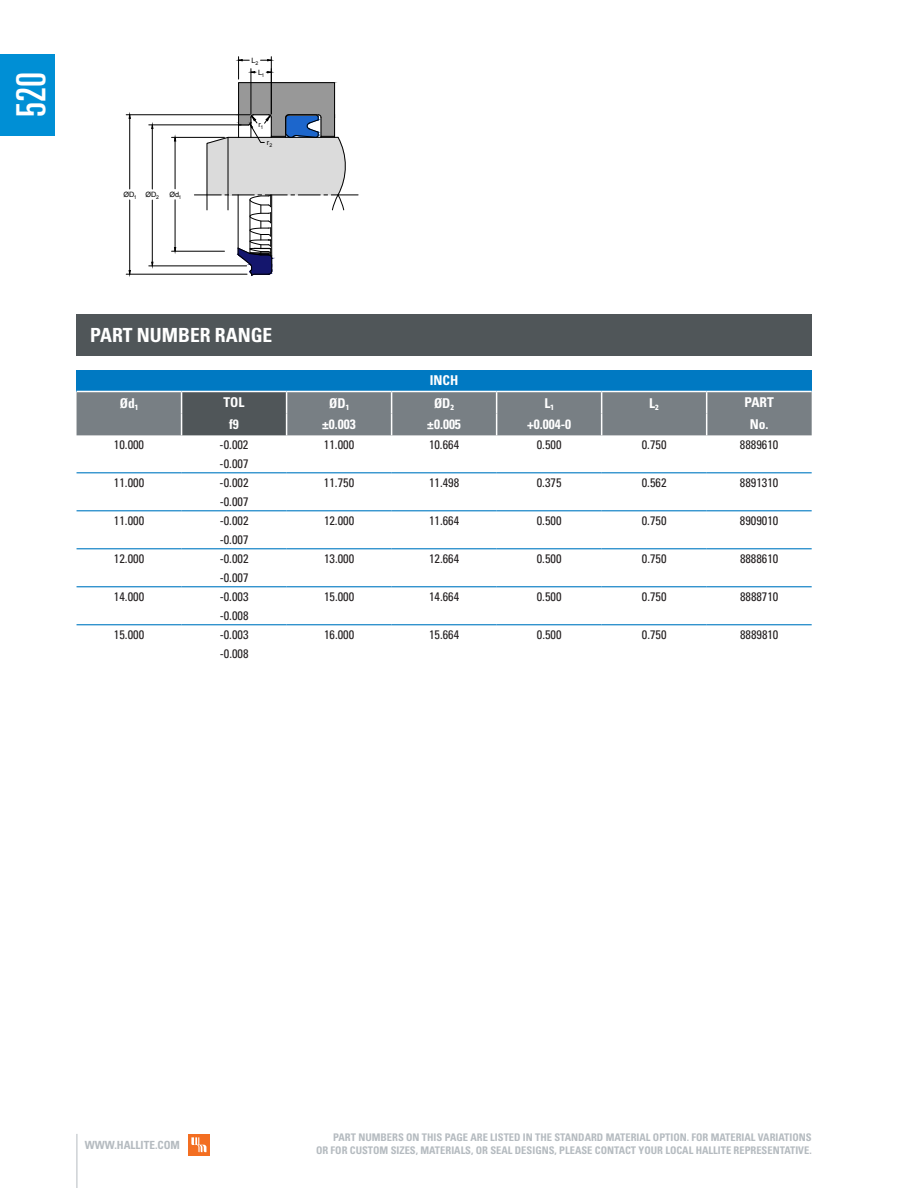
<style>
.page{position:relative;width:918px;height:1188px;background:#fff}
.page>*{position:absolute;margin:0;border:0;box-sizing:border-box;transform-origin:0 0}
.t1{font:ultra-condensed 40.35px "Univers LT Std";color:#fff}
.t2{font:700 condensed 19.5px "Univers LT Std";color:#fff}
.t3{font:700 condensed 13.5px "Univers LT Std";color:#fff}
.t4{font:condensed 12.3px "Univers LT Std";color:#231f20}
.t5{font:700 condensed 11.25px "Univers LT Std";color:#b5bbc0}
.t6{font:700 condensed 10.5px/12.6px "Univers LT Std";color:#b5bbc0;text-align:right}
.t7{font:7.35px "Arial";color:#000}
.s1{font-family:"Myriad Pro"}
</style>
<div class="page">
<div style="left:0;top:54px;width:55px;height:81px;background:#008fd5"></div>
<div style="left:77px;top:370px;width:735px;height:21px;background:#0079c2"></div>
<hr style="left:77px;top:472px;width:105px;height:1px;background:#0079c2">
<hr style="left:182px;top:472px;width:105px;height:1px;background:#0079c2">
<hr style="left:287px;top:472px;width:105px;height:1px;background:#0079c2">
<hr style="left:392px;top:472px;width:105px;height:1px;background:#0079c2">
<hr style="left:497px;top:472px;width:105px;height:1px;background:#0079c2">
<hr style="left:602px;top:472px;width:105px;height:1px;background:#0079c2">
<hr style="left:707px;top:472px;width:105px;height:1px;background:#0079c2">
<hr style="left:77px;top:510px;width:105px;height:1px;background:#0079c2">
<hr style="left:182px;top:510px;width:105px;height:1px;background:#0079c2">
<hr style="left:287px;top:510px;width:105px;height:1px;background:#0079c2">
<hr style="left:392px;top:510px;width:105px;height:1px;background:#0079c2">
<hr style="left:497px;top:510px;width:105px;height:1px;background:#0079c2">
<hr style="left:602px;top:510px;width:105px;height:1px;background:#0079c2">
<hr style="left:707px;top:510px;width:105px;height:1px;background:#0079c2">
<hr style="left:77px;top:548px;width:105px;height:1px;background:#0079c2">
<hr style="left:182px;top:548px;width:105px;height:1px;background:#0079c2">
<hr style="left:287px;top:548px;width:105px;height:1px;background:#0079c2">
<hr style="left:392px;top:548px;width:105px;height:1px;background:#0079c2">
<hr style="left:497px;top:548px;width:105px;height:1px;background:#0079c2">
<hr style="left:602px;top:548px;width:105px;height:1px;background:#0079c2">
<hr style="left:707px;top:548px;width:105px;height:1px;background:#0079c2">
<hr style="left:77px;top:586px;width:105px;height:1px;background:#0079c2">
<hr style="left:182px;top:586px;width:105px;height:1px;background:#0079c2">
<hr style="left:287px;top:586px;width:105px;height:1px;background:#0079c2">
<hr style="left:392px;top:586px;width:105px;height:1px;background:#0079c2">
<hr style="left:497px;top:586px;width:105px;height:1px;background:#0079c2">
<hr style="left:602px;top:586px;width:105px;height:1px;background:#0079c2">
<hr style="left:707px;top:586px;width:105px;height:1px;background:#0079c2">
<hr style="left:77px;top:624px;width:105px;height:1px;background:#0079c2">
<hr style="left:182px;top:624px;width:105px;height:1px;background:#0079c2">
<hr style="left:287px;top:624px;width:105px;height:1px;background:#0079c2">
<hr style="left:392px;top:624px;width:105px;height:1px;background:#0079c2">
<hr style="left:497px;top:624px;width:105px;height:1px;background:#0079c2">
<hr style="left:602px;top:624px;width:105px;height:1px;background:#0079c2">
<hr style="left:707px;top:624px;width:105px;height:1px;background:#0079c2">
<svg style="left:77px;top:392px;width:735px;height:43px;background:#757c81"></svg>
<div style="left:77px;top:315px;width:735px;height:41px;background:#505659"></div>
<hr style="left:126px;top:114px;width:124px;height:1px;background:#000">
<hr style="left:126px;top:274px;width:121px;height:1px;background:#000">
<hr style="left:129px;top:118px;width:1px;height:71px;background:#000">
<hr style="left:129px;top:200px;width:1px;height:71px;background:#000">
<svg style="left:128px;top:114px;width:3px;height:5px"></svg>
<svg style="left:128px;top:270px;width:3px;height:5px"></svg>
<hr style="left:149px;top:125px;width:92px;height:1px;background:#000">
<hr style="left:149px;top:266px;width:98px;height:1px;background:#000">
<hr style="left:152px;top:129px;width:1px;height:60px;background:#000">
<hr style="left:152px;top:200px;width:1px;height:62px;background:#000">
<svg style="left:151px;top:124px;width:3px;height:5px"></svg>
<svg style="left:151px;top:261px;width:3px;height:6px"></svg>
<hr style="left:172px;top:137px;width:52px;height:1px;background:#000">
<hr style="left:172px;top:251px;width:52px;height:1px;background:#000">
<hr style="left:175px;top:141px;width:1px;height:48px;background:#000">
<hr style="left:175px;top:200px;width:1px;height:48px;background:#000">
<svg style="left:194px;top:57px;width:164px;height:219px"></svg>
<hr style="left:77px;top:1134px;width:1px;height:54px;background:#b5bbc0">
<div style="left:188px;top:1134px;width:22px;height:22px;background:#f36e21"></div>
<svg style="left:191px;top:1137px;width:15px;height:15px"></svg>
<h1 class="t1" style="left:8px;top:117px;width:46px;rotate:-90deg">520</h1>
<p class="t7" style="left:123px;top:190px;width:37px">ØD<sub>1</sub> ØD<sub>2</sub></p>
<p class="t7" style="left:169px;top:189px;width:14px">Ød<sub>1</sub></p>
<p class="t7" style="left:251px;top:55px;width:8px">L<sub>2</sub></p>
<p class="t7" style="left:258px;top:67px;width:8px">L<sub>1</sub></p>
<p class="t7" style="left:259px;top:120px;width:6px">r<sub>1</sub></p>
<p class="t7" style="left:267px;top:138px;width:7px">r<sub>2</sub></p>
<h2 class="t2" style="left:90px;top:323px;width:184px">PART NUMBER RANGE</h2>
<p class="t3" style="left:430px;top:372px;width:30px">INCH</p>
<p class="t3" style="left:120px;top:395px;width:20px">Ød<span class="s1">₁</span></p>
<p class="t3" style="left:224px;top:394px;width:22px">TOL</p>
<p class="t3" style="left:329px;top:395px;width:21px">ØD<span class="s1">₁</span></p>
<p class="t3" style="left:434px;top:395px;width:22px">ØD<span class="s1">₂</span></p>
<p class="t3" style="left:545px;top:395px;width:11px">L<span class="s1">₁</span></p>
<p class="t3" style="left:649px;top:395px;width:11px">L<span class="s1">₂</span></p>
<p class="t3" style="left:745px;top:394px;width:31px">PART</p>
<p class="t3" style="left:229px;top:416px;width:11px">f9</p>
<p class="t3" style="left:322px;top:416px;width:35px">±0.003</p>
<p class="t3" style="left:427px;top:416px;width:35px">±0.005</p>
<p class="t3" style="left:527px;top:416px;width:46px">+0.004-0</p>
<p class="t3" style="left:750px;top:416px;width:20px">No.</p>
<p class="t4" style="left:114px;top:437px;width:32px">10.000</p>
<p class="t4" style="left:220px;top:437px;width:30px">-0.002</p>
<p class="t4" style="left:324px;top:437px;width:32px">11.000</p>
<p class="t4" style="left:429px;top:437px;width:32px">10.664</p>
<p class="t4" style="left:537px;top:437px;width:26px">0.500</p>
<p class="t4" style="left:642px;top:437px;width:26px">0.750</p>
<p class="t4" style="left:740px;top:437px;width:40px">8889610</p>
<p class="t4" style="left:220px;top:456px;width:30px">-0.007</p>
<p class="t4" style="left:114px;top:475px;width:32px">11.000</p>
<p class="t4" style="left:220px;top:475px;width:30px">-0.002</p>
<p class="t4" style="left:324px;top:475px;width:32px">11.750</p>
<p class="t4" style="left:429px;top:475px;width:32px">11.498</p>
<p class="t4" style="left:537px;top:475px;width:26px">0.375</p>
<p class="t4" style="left:642px;top:475px;width:26px">0.562</p>
<p class="t4" style="left:740px;top:475px;width:40px">8891310</p>
<p class="t4" style="left:220px;top:494px;width:30px">-0.007</p>
<p class="t4" style="left:114px;top:513px;width:32px">11.000</p>
<p class="t4" style="left:220px;top:513px;width:30px">-0.002</p>
<p class="t4" style="left:324px;top:513px;width:32px">12.000</p>
<p class="t4" style="left:429px;top:513px;width:32px">11.664</p>
<p class="t4" style="left:537px;top:513px;width:26px">0.500</p>
<p class="t4" style="left:642px;top:513px;width:26px">0.750</p>
<p class="t4" style="left:740px;top:513px;width:40px">8909010</p>
<p class="t4" style="left:220px;top:532px;width:30px">-0.007</p>
<p class="t4" style="left:114px;top:551px;width:32px">12.000</p>
<p class="t4" style="left:220px;top:551px;width:30px">-0.002</p>
<p class="t4" style="left:324px;top:551px;width:32px">13.000</p>
<p class="t4" style="left:429px;top:551px;width:32px">12.664</p>
<p class="t4" style="left:537px;top:551px;width:26px">0.500</p>
<p class="t4" style="left:642px;top:551px;width:26px">0.750</p>
<p class="t4" style="left:740px;top:551px;width:40px">8888610</p>
<p class="t4" style="left:220px;top:570px;width:30px">-0.007</p>
<p class="t4" style="left:114px;top:589px;width:32px">14.000</p>
<p class="t4" style="left:220px;top:589px;width:30px">-0.003</p>
<p class="t4" style="left:324px;top:589px;width:32px">15.000</p>
<p class="t4" style="left:429px;top:589px;width:32px">14.664</p>
<p class="t4" style="left:537px;top:589px;width:26px">0.500</p>
<p class="t4" style="left:642px;top:589px;width:26px">0.750</p>
<p class="t4" style="left:740px;top:589px;width:40px">8888710</p>
<p class="t4" style="left:220px;top:608px;width:30px">-0.008</p>
<p class="t4" style="left:114px;top:627px;width:32px">15.000</p>
<p class="t4" style="left:220px;top:627px;width:30px">-0.003</p>
<p class="t4" style="left:324px;top:627px;width:32px">16.000</p>
<p class="t4" style="left:429px;top:627px;width:32px">15.664</p>
<p class="t4" style="left:537px;top:627px;width:26px">0.500</p>
<p class="t4" style="left:642px;top:627px;width:26px">0.750</p>
<p class="t4" style="left:740px;top:627px;width:40px">8889810</p>
<p class="t4" style="left:220px;top:646px;width:30px">-0.008</p>
<p class="t5" style="left:85px;top:1138px;width:97px">WWW.HALLITE.COM</p>
<p class="t6" style="left:316px;top:1131px;width:497px">PART NUMBERS ON THIS PAGE ARE LISTED IN THE STANDARD MATERIAL OPTION. FOR MATERIAL VARIATIONS<br>OR FOR CUSTOM SIZES, MATERIALS, OR SEAL DESIGNS, PLEASE CONTACT YOUR LOCAL HALLITE REPRESENTATIVE.</p>
</div>
